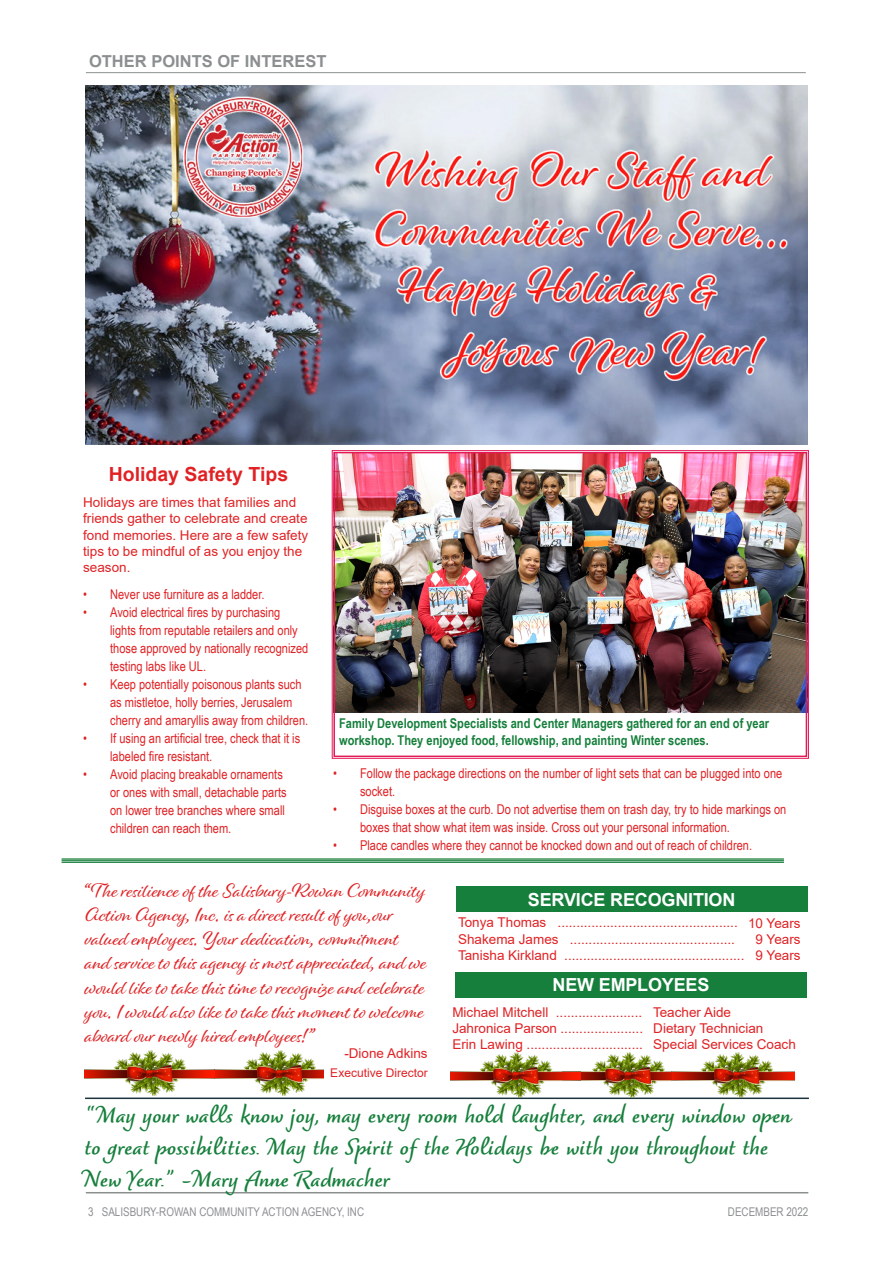
<style>
.page{position:relative;width:893px;height:1263px;background:#fff}
.page>*{position:absolute;margin:0;border:0;box-sizing:border-box;transform-origin:0 0}
.Front_Page_TOC_Conte{font:700 26.55px/31.8px "Dolce";color:#167f3c}
.Copy{font:20.25px/24.3px "Alisha";color:#e02225}
.Front_Page_TOC_Conte-2{font:700 19.5px "Arial";color:#e02225}
.Headline{font:700 18px "Arial";letter-spacing:-.01em;color:#fff}
.Folio_-_Section_Titl{font:700 16.5px "Arial";color:#8c8f90}
.t1{font:13.5px/18px "Arial Narrow";color:#e02225}
.Stroked_Text{font:13.5px/16.2px "Arial";color:#e02225}
.Front_Page_TOC_Conte-3{font:700 13.5px/16.2px "Arial Narrow";color:#167f3c}
.Copy-2{font:13.5px "Arial";color:#e02225}
.Folio_-_Page_Number{font:12px "Arial Narrow";color:#8c8f90}
.Copy-3{font:12px "Arial";color:#e02225}
</style>
<div class="page">
<hr style="left:86px;top:72px;width:720px;height:1px;background:#8c8f90">
<div style="left:456px;top:886px;width:351px;height:26px;background:#167f3c"></div>
<div style="left:455px;top:972px;width:352px;height:26px;background:#167f3c"></div>
<hr style="left:86px;top:1192px;width:722px;height:1px;background:#8c8f90">
<hr style="left:85px;top:1097px;width:724px;height:2px;background:#1c333f">
<hr style="left:62px;top:858px;width:722px;height:2px;background:#167f3c">
<hr style="left:62px;top:860px;width:722px;height:1px;background:#167f3c">
<hr style="left:62px;top:862px;width:722px;height:1px;background:#167f3c">
<img style="left:581px;top:1052px;width:214px;height:45px">
<img style="left:85px;top:1050px;width:238px;height:45px">
<img style="left:451px;top:1052px;width:130px;height:45px">
<img style="left:85px;top:85px;width:723px;height:359px">
<img style="left:332px;top:450px;width:477px;height:309px">
<div style="left:333px;top:452px;width:474px;height:305px;border:2px solid #e31957"></div>
<p class="Folio_-_Section_Titl" style="left:89px;top:50px;width:239px">OTHER POINTS OF INTEREST</p>
<p class="Front_Page_TOC_Conte-2" style="left:109px;top:460px;width:181px">Holiday Safety Tips</p>
<p class="Stroked_Text" style="left:83px;top:494px;width:227px">Holidays are times that families and friends gather to celebrate and create fond memories. Here are a few safety tips to be mindful of as you enjoy the season.</p>
<p class="t1" style="left:83px;top:585px;width:183px">• Never use furniture as a ladder.</p>
<p class="t1" style="left:110px;top:603px;width:200px;text-indent:-27px">• Avoid electrical fires by purchasing lights from reputable retailers and only those approved by nationally recognized testing labs like UL.</p>
<p class="t1" style="left:110px;top:675px;width:200px;text-indent:-27px">• Keep potentially poisonous plants such as mistletoe, holly berries, Jerusalem cherry and amaryllis away from children.</p>
<p class="t1" style="left:110px;top:729px;width:192px;text-indent:-27px">• If using an artificial tree, check that it is labeled fire resistant.</p>
<p class="t1" style="left:110px;top:765px;width:178px;text-indent:-27px">• Avoid placing breakable ornaments or ones with small, detachable parts on lower tree branches where small children can reach them.</p>
<p class="Front_Page_TOC_Conte-3" style="left:339px;top:715px;width:432px">Family Development Specialists and Center Managers gathered for an end of year workshop. They enjoyed food, fellowship, and painting Winter scenes.</p>
<p class="t1" style="left:360px;top:764px;width:424px;text-indent:-27px">• Follow the package directions on the number of light sets that can be plugged into one socket.</p>
<p class="t1" style="left:360px;top:800px;width:428px;text-indent:-27px">• Disguise boxes at the curb. Do not advertise them on trash day, try to hide markings on boxes that show what item was inside. Cross out your personal information.</p>
<p class="t1" style="left:333px;top:836px;width:421px">• Place candles where they cannot be knocked down and out of reach of children.</p>
<p class="Copy" style="left:85px;top:877px;width:343px">“The resilience of the Salisbury-Rowan Community Action Agency, Inc. is a direct result of you, our valued employees. Your dedication, commitment and service to this agency is most appreciated, and we would like to take this time to recognize and celebrate you. I would also like to take this moment to welcome aboard our newly hired employees! ”</p>
<p class="Copy-2" style="left:344px;top:1044px;width:85px">-Dione Adkins</p>
<p class="Copy-3" style="left:330px;top:1065px;width:99px">Executive Director</p>
<p class="Headline" style="left:528px;top:887px;width:209px">SERVICE RECOGNITION</p>
<p class="Stroked_Text" style="left:458px;top:914px;width:281px">Tonya Thomas ................................................</p>
<p class="Stroked_Text" style="left:458px;top:931px;width:278px">Shakema James ............................................</p>
<p class="Stroked_Text" style="left:458px;top:947px;width:288px">Tanisha Kirkland ................................................</p>
<p class="Stroked_Text" style="left:748px;top:915px;width:54px">10 Years</p>
<p class="Stroked_Text" style="left:755px;top:931px;width:47px">9 Years</p>
<p class="Stroked_Text" style="left:755px;top:947px;width:47px">9 Years</p>
<p class="Headline" style="left:553px;top:972px;width:158px">NEW EMPLOYEES</p>
<p class="Stroked_Text" style="left:452px;top:1004px;width:191px">Michael Mitchell .......................</p>
<p class="Stroked_Text" style="left:452px;top:1020px;width:192px">Jahronica Parson ......................</p>
<p class="Stroked_Text" style="left:452px;top:1036px;width:192px">Erin Lawing ...............................</p>
<p class="Stroked_Text" style="left:653px;top:1004px;width:80px">Teacher Aide</p>
<p class="Stroked_Text" style="left:653px;top:1020px;width:112px">Dietary Technician</p>
<p class="Stroked_Text" style="left:653px;top:1036px;width:144px">Special Services Coach</p>
<p class="Front_Page_TOC_Conte" style="left:85px;top:1102px;width:708px">“May your walls know joy, may every room hold laughter, and every window open to great possibilities. May the Spirit of the Holidays be with you throughout the<br>New Year.” –Mary Anne Radmacher</p>
<p class="Folio_-_Page_Number" style="left:88px;top:1203px;width:277px">3 SALISBURY-ROWAN COMMUNITY ACTION AGENCY, INC</p>
<p class="Folio_-_Page_Number" style="left:728px;top:1203px;width:82px">DECEMBER 2022</p>
</div>
